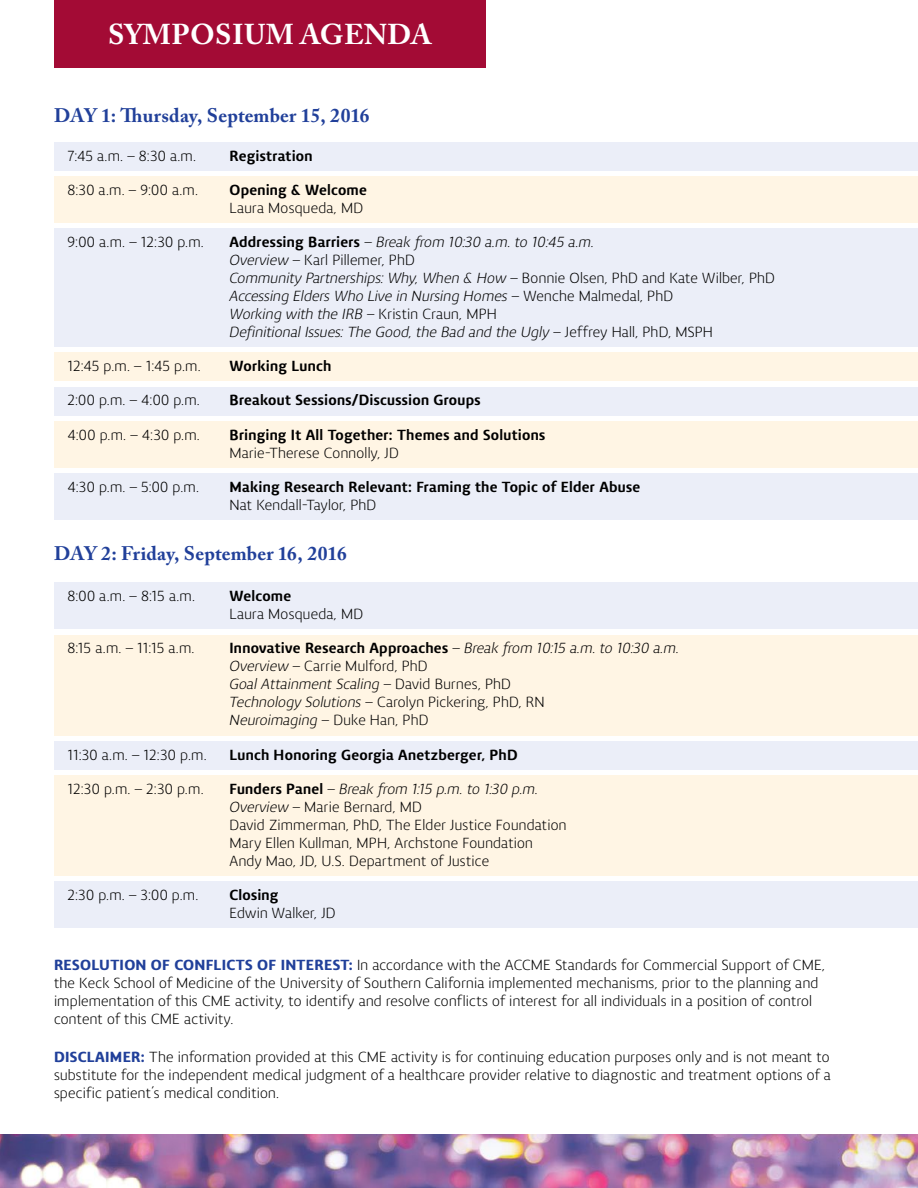
<style>
.page{position:relative;width:918px;height:1188px;background:#fff}
.page>*{position:absolute;margin:0;border:0;box-sizing:border-box;transform-origin:0 0}
.t1{font:700 28.5px "Adobe Caslon Pro";letter-spacing:.015em;color:#fff}
.subheader{font:700 19.5px "Adobe Caslon Pro";letter-spacing:.01em;color:#21409a}
.body{font:15px/18px "Vitali Neue";letter-spacing:.015em;color:#000}
.body-2{font:italic 15px/18px "Vitali Neue";letter-spacing:.01em;color:#000}
.body-3{font:800 15px/18px "Vitali Neue";letter-spacing:.015em;color:#000}
.s1{font-weight:800}
.s2{font-weight:800;font-style:normal}
.s3{font-style:normal}
.s4{font-weight:400}
.s5{font-style:italic}
.s6{font-weight:900;color:#21409a}
</style>
<div class="page">
<div style="left:54px;top:0;width:432px;height:68px;background:#a30b35"></div>
<div style="left:54px;top:142px;width:864px;height:29px;background:#ebeef8"></div>
<div style="left:54px;top:176px;width:864px;height:47px;background:#fff5e4"></div>
<div style="left:54px;top:228px;width:864px;height:119px;background:#ebeef8"></div>
<div style="left:54px;top:352px;width:864px;height:29px;background:#fff5e4"></div>
<div style="left:54px;top:387px;width:864px;height:29px;background:#ebeef8"></div>
<div style="left:54px;top:421px;width:864px;height:47px;background:#fff5e4"></div>
<div style="left:54px;top:473px;width:864px;height:47px;background:#ebeef8"></div>
<div style="left:54px;top:582px;width:864px;height:47px;background:#ebeef8"></div>
<div style="left:54px;top:635px;width:864px;height:101px;background:#fff5e4"></div>
<div style="left:54px;top:741px;width:864px;height:29px;background:#ebeef8"></div>
<div style="left:54px;top:775px;width:864px;height:101px;background:#fff5e4"></div>
<div style="left:54px;top:881px;width:864px;height:47px;background:#ebeef8"></div>
<img style="left:0;top:1134px;width:918px;height:54px">
<p class="t1" style="left:108px;top:17px;width:325px">SYMPOSIUM AGENDA</p>
<p class="subheader" style="left:54px;top:104px;width:317px">DAY 1: Thursday, September 15, 2016</p>
<p class="body" style="left:68px;top:147px;width:130px">7:45 a.m. – 8:30 a.m.</p>
<p class="body-3" style="left:230px;top:146px;width:85px">Registration</p>
<p class="body" style="left:68px;top:181px;width:132px">8:30 a.m. – 9:00 a.m.</p>
<p class="body" style="left:230px;top:181px;width:139px"><span class="s1">Opening &amp; Welcome<br></span>Laura Mosqueda, MD</p>
<p class="body" style="left:68px;top:233px;width:138px">9:00 a.m. – 12:30 p.m.</p>
<p class="body-2" style="left:230px;top:233px;width:547px"><span class="s2">Addressing Barriers</span> – Break from 10:30 a.m. to 10:45 a.m.<br>Overview <span class="s3">– Karl Pillemer, PhD<br></span>Community Partnerships: Why, When &amp; How <span class="s3">– Bonnie Olsen, PhD and Kate Wilber, PhD </span>Accessing Elders Who Live in Nursing Homes <span class="s3">– Wenche Malmedal, PhD<br></span>Working with the IRB <span class="s3">– Kristin Craun, MPH<br></span>Definitional Issues: The Good, the Bad and the Ugly <span class="s3">– Jeffrey Hall, PhD, MSPH</span></p>
<p class="body" style="left:68px;top:357px;width:135px">12:45 p.m. – 1:45 p.m.</p>
<p class="body-3" style="left:230px;top:357px;width:103px">Working Lunch</p>
<p class="body" style="left:68px;top:391px;width:134px">2:00 p.m. – 4:00 p.m.</p>
<p class="body-3" style="left:230px;top:391px;width:253px">Breakout Sessions/Discussion Groups</p>
<p class="body" style="left:68px;top:426px;width:134px">4:00 p.m. – 4:30 p.m.</p>
<p class="body-3" style="left:230px;top:425px;width:317px">Bringing It All Together: Themes and Solutions<br><span class="s4">Marie-Therese Connolly, JD</span></p>
<p class="body" style="left:68px;top:478px;width:133px">4:30 p.m. – 5:00 p.m.</p>
<p class="body-3" style="left:230px;top:478px;width:412px">Making Research Relevant: Framing the Topic of Elder Abuse<br><span class="s4">Nat Kendall-Taylor, PhD</span></p>
<p class="subheader" style="left:54px;top:542px;width:294px">DAY 2: Friday, September 16, 2016</p>
<p class="body" style="left:68px;top:587px;width:129px">8:00 a.m. – 8:15 a.m.</p>
<p class="body" style="left:230px;top:587px;width:135px"><span class="s1">Welcome<br></span>Laura Mosqueda, MD</p>
<p class="body" style="left:68px;top:639px;width:129px">8:15 a.m. – 11:15 a.m.</p>
<p class="body-2" style="left:230px;top:639px;width:451px"><span class="s2">Innovative Research Approaches</span> – Break from 10:15 a.m. to 10:30 a.m.<br>Overview <span class="s3">– Carrie Mulford, PhD<br></span>Goal Attainment Scaling <span class="s3">– David Burnes, PhD<br></span>Technology Solutions <span class="s3">– Carolyn Pickering, PhD, RN<br></span>Neuroimaging <span class="s3">– Duke Han, PhD</span></p>
<p class="body" style="left:68px;top:745px;width:141px">11:30 a.m. – 12:30 p.m.</p>
<p class="body-3" style="left:230px;top:745px;width:290px">Lunch Honoring Georgia Anetzberger, PhD</p>
<p class="body" style="left:68px;top:780px;width:138px">12:30 p.m. – 2:30 p.m.</p>
<p class="body" style="left:229px;top:780px;width:338px"><span class="s1">Funders Panel</span> <span class="s5">– Break from 1:15 p.m. to 1:30 p.m.<br>Overview</span> – Marie Bernard, MD<br>David Zimmerman, PhD, The Elder Justice Foundation Mary Ellen Kullman, MPH, Archstone Foundation Andy Mao, JD, U.S. Department of Justice</p>
<p class="body" style="left:68px;top:886px;width:132px">2:30 p.m. – 3:00 p.m.</p>
<p class="body" style="left:230px;top:886px;width:108px"><span class="s1">Closing<br></span>Edwin Walker, JD</p>
<p class="body" style="left:54px;top:956px;width:773px"><span class="s6">RESOLUTION OF CONFLICTS OF INTEREST:</span> In accordance with the ACCME Standards for Commercial Support of CME, the Keck School of Medicine of the University of Southern California implemented mechanisms, prior to the planning and implementation of this CME activity, to identify and resolve conflicts of interest for all individuals in a position of control content of this CME activity.</p>
<p class="body" style="left:54px;top:1048px;width:778px;text-align:justify"><span class="s6">DISCLAIMER:</span> The information provided at this CME activity is for continuing education purposes only and is not meant to substitute for the independent medical judgment of a healthcare provider relative to diagnostic and treatment options of a specific patient’s medical condition.</p>
</div>
